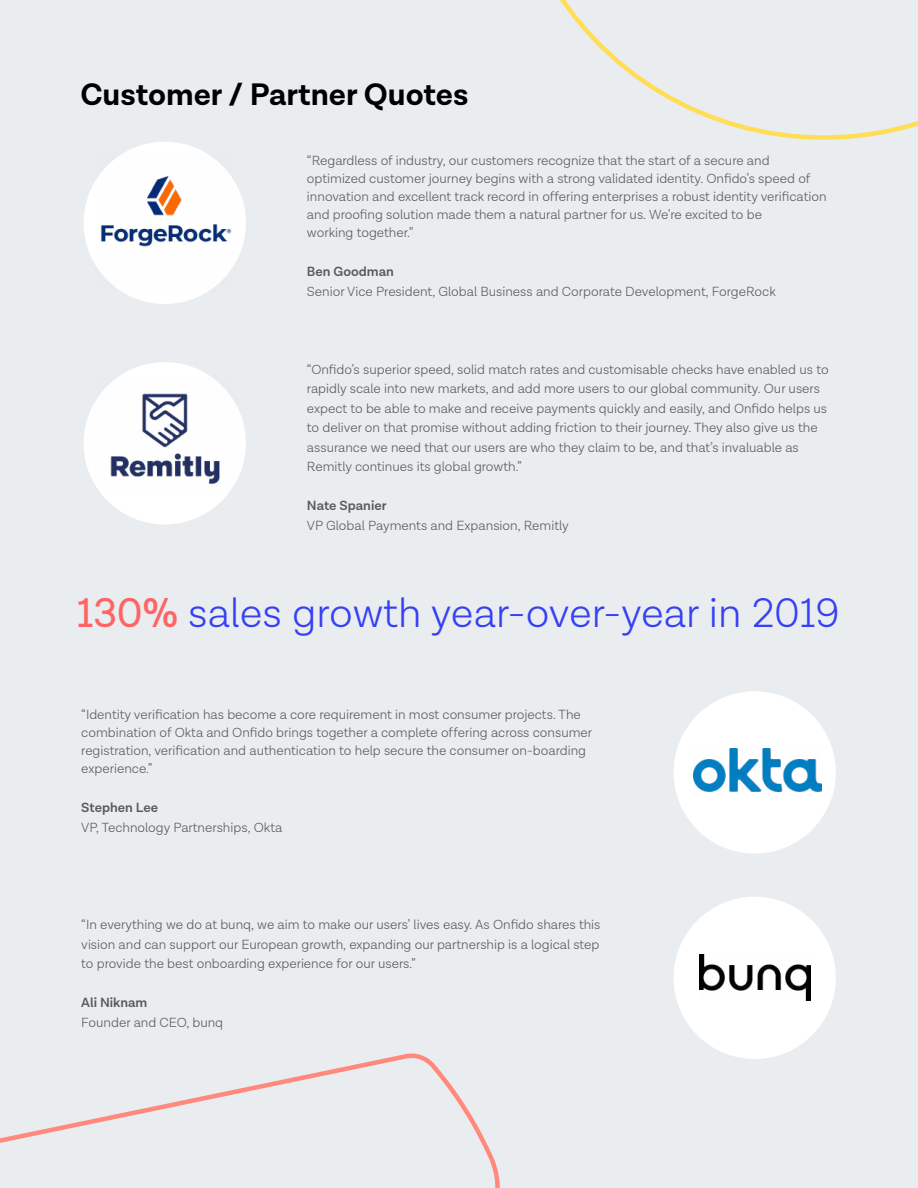
<style>
.page{position:relative;width:918px;height:1188px;background:#eaedef}
.page>*{position:absolute;margin:0;border:0;box-sizing:border-box;transform-origin:0 0}
.t1{font:300 42px "Lota Grotesque";color:#3640f5}
.t2{font:700 31.5px "Lota Grotesque";color:#000}
.t3{font:300 13.5px/18px "Lota Grotesque";color:#58595b}
.t4{font:600 13.5px "Lota Grotesque";color:#58595b}
.s1{font-weight:400;color:#ff6464}
</style>
<div class="page">
<svg style="left:560px;top:0;width:358px;height:140px"></svg>
<svg style="left:0;top:1053px;width:500px;height:135px"></svg>
<div style="left:84px;top:362px;width:162px;height:162px;background:#fff;border-radius:50%"></div>
<img style="left:95px;top:380px;width:140px;height:110px">
<div style="left:84px;top:142px;width:162px;height:162px;background:#fff;border-radius:50%"></div>
<img style="left:96px;top:154px;width:137px;height:137px">
<div style="left:674px;top:897px;width:162px;height:162px;background:#fff;border-radius:50%"></div>
<img style="left:700px;top:955px;width:111px;height:46px">
<div style="left:674px;top:691px;width:162px;height:163px;background:#fff;border-radius:50%"></div>
<img style="left:694px;top:748px;width:128px;height:44px">
<h2 class="t2" style="left:80px;top:76px;width:389px">Customer / Partner Quotes</h2>
<p class="t3" style="left:307px;top:152px;width:521px">“Regardless of industry, our customers recognize that the start of a secure and optimized customer journey begins with a strong validated identity. Onfido’s speed of innovation and excellent track record in offering enterprises a robust identity verification and proofing solution made them a natural partner for us. We’re excited to be<br>working together.”</p>
<p class="t4" style="left:307px;top:264px;width:88px">Ben Goodman</p>
<p class="t3" style="left:307px;top:283px;width:470px">Senior Vice President, Global Business and Corporate Development, ForgeRock</p>
<p class="t3" style="left:307px;top:360px;width:523px;line-height:19.5px">“Onfido’s superior speed, solid match rates and customisable checks have enabled us to rapidly scale into new markets, and add more users to our global community. Our users expect to be able to make and receive payments quickly and easily, and Onfido helps us to deliver on that promise without adding friction to their journey. They also give us the assurance we need that our users are who they claim to be, and that’s invaluable as Remitly continues its global growth.”</p>
<p class="t4" style="left:307px;top:498px;width:81px">Nate Spanier</p>
<p class="t3" style="left:307px;top:517px;width:263px">VP Global Payments and Expansion, Remitly</p>
<h1 class="t1" style="left:77px;top:590px;width:764px"><span class="s1">130%</span> sales growth year-over-year in 2019</h1>
<p class="t3" style="left:81px;top:706px;width:512px">“Identity verification has become a core requirement in most consumer projects. The combination of Okta and Onfido brings together a complete offering across consumer registration, verification and authentication to help secure the consumer on-boarding experience.”</p>
<p class="t4" style="left:81px;top:800px;width:78px">Stephen Lee</p>
<p class="t3" style="left:81px;top:818px;width:203px">VP, Technology Partnerships, Okta</p>
<p class="t3" style="left:81px;top:915px;width:521px;line-height:19.5px;text-align:justify">“In everything we do at bunq, we aim to make our users’ lives easy. As Onfido shares this vision and can support our European growth, expanding our partnership is a logical step to provide the best onboarding experience for our users.”</p>
<p class="t4" style="left:81px;top:995px;width:68px">Ali Niknam</p>
<p class="t3" style="left:81px;top:1013px;width:143px">Founder and CEO, bunq</p>
</div>
